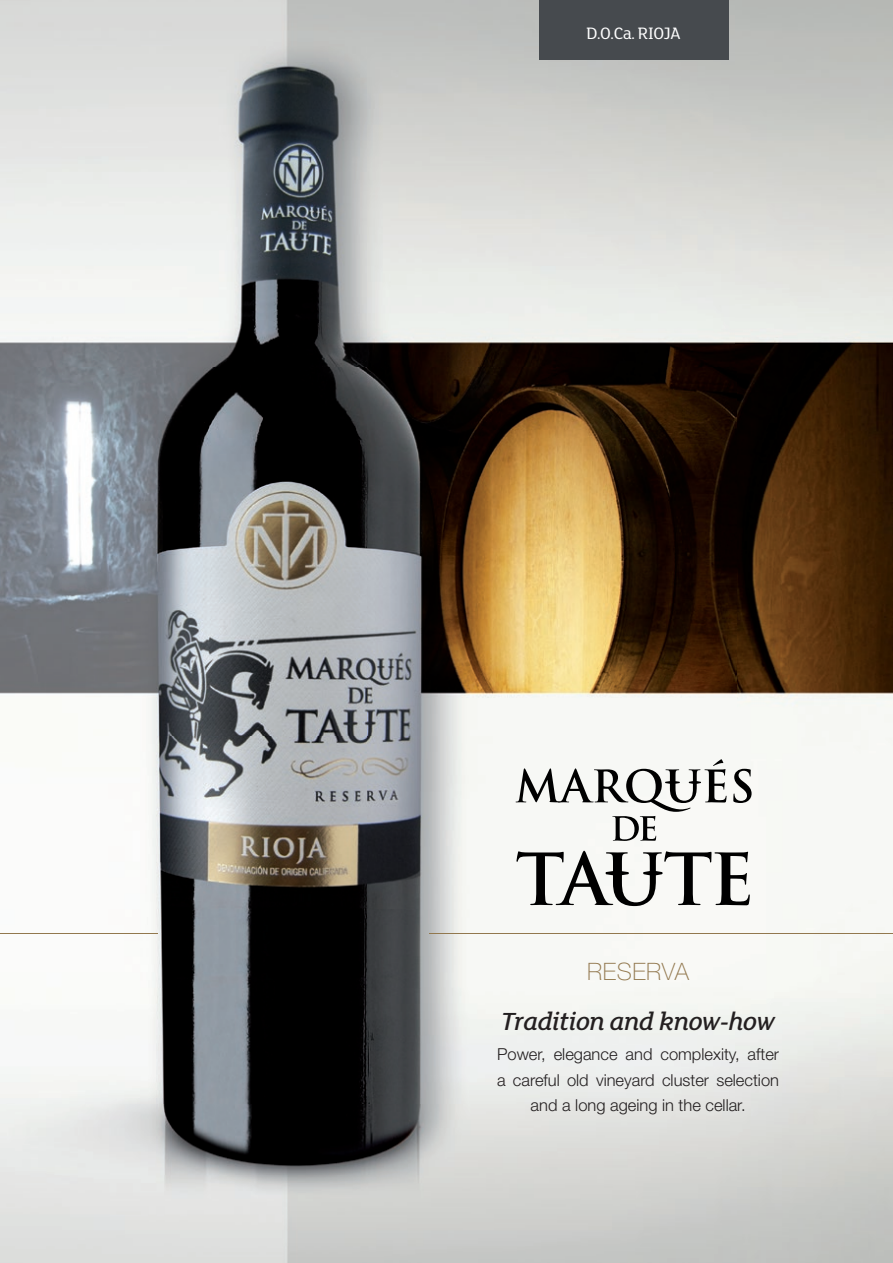
<style>
.page{position:relative;width:893px;height:1263px;background:#fff}
.page>*{position:absolute;margin:0;border:0;box-sizing:border-box;transform-origin:0 0}
.t1{font:italic 500 27px "FS Lola";letter-spacing:-.01em;color:#231f20}
.t2{font:100 24px "Helvetica Neue LT Std";letter-spacing:.02em;color:#92784e}
.t3{font:18px "FS Lola";letter-spacing:-.04em;color:#fff}
.t4{font:300 16.5px/25.5px "Helvetica Neue LT Std";color:#231f20;text-align:center}
</style>
<div class="page">
<img style="left:0;top:0;width:893px;height:1263px">
<hr style="left:0;top:933px;width:157px;height:1px;background:#92784e">
<hr style="left:429px;top:933px;width:464px;height:1px;background:#92784e">
<div style="left:539px;top:0;width:189px;height:60px;background:#464a4e"></div>
<svg style="left:516px;top:851px;width:234px;height:55px"></svg>
<svg style="left:733px;top:769px;width:19px;height:34px"></svg>
<svg style="left:516px;top:759px;width:210px;height:82px"></svg>
<p class="t3" style="left:587px;top:24px;width:96px">D.O.Ca. RIOJA</p>
<h2 class="t2" style="left:587px;top:957px;width:103px">RESERVA</h2>
<h1 class="t1" style="left:501px;top:1007px;width:275px">Tradition and know-how</h1>
<p class="t4" style="left:497px;top:1041px;width:283px">Power, elegance and complexity, after a careful old vineyard cluster selection and a long ageing in the cellar.</p>
</div>
